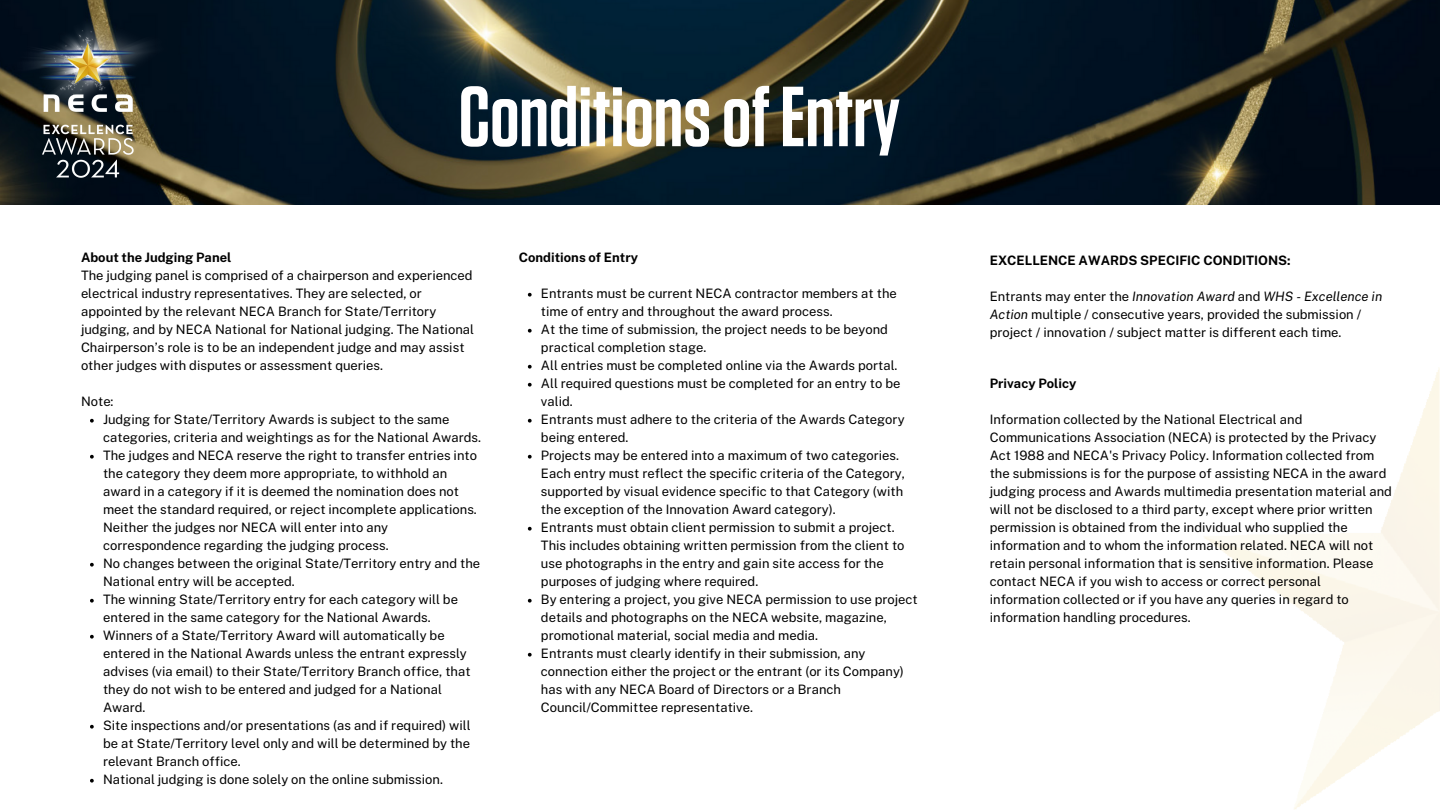
<style>
.page{position:relative;width:1440px;height:810px;background:#fff}
.page>*{position:absolute;margin:0;border:0;box-sizing:border-box;transform-origin:0 0}
.t1{font:600 85px "Tungsten";color:#fff}
.t2{font:13px/18px "Public Sans";color:#000}
.t3{font:700 13px "Public Sans";color:#000}
.s1{font-style:italic}
</style>
<div class="page">
<img style="left:0;top:0;width:1440px;height:205px">
<svg style="left:528px;top:293px;width:4px;height:4px"></svg>
<svg style="left:528px;top:329px;width:4px;height:4px"></svg>
<svg style="left:528px;top:365px;width:4px;height:4px"></svg>
<svg style="left:528px;top:383px;width:4px;height:4px"></svg>
<svg style="left:528px;top:419px;width:4px;height:4px"></svg>
<svg style="left:528px;top:455px;width:4px;height:4px"></svg>
<svg style="left:528px;top:527px;width:4px;height:4px"></svg>
<svg style="left:528px;top:599px;width:4px;height:4px"></svg>
<svg style="left:528px;top:653px;width:4px;height:4px"></svg>
<svg style="left:90px;top:419px;width:4px;height:4px"></svg>
<svg style="left:90px;top:455px;width:4px;height:4px"></svg>
<svg style="left:90px;top:563px;width:4px;height:4px"></svg>
<svg style="left:90px;top:599px;width:4px;height:4px"></svg>
<svg style="left:90px;top:635px;width:4px;height:4px"></svg>
<svg style="left:90px;top:725px;width:4px;height:4px"></svg>
<svg style="left:90px;top:779px;width:4px;height:4px"></svg>
<img style="left:8px;top:12px;width:160px;height:180px">
<h1 class="t1" style="left:459px;top:78px;width:443px">ConditionsofEntry</h1>
<p class="t3" style="left:81px;top:250px;width:152px">About the Judging Panel</p>
<p class="t2" style="left:81px;top:266px;width:395px">The judging panel is comprised of a chairperson and experienced electrical industry representatives. They are selected, or appointed by the relevant NECA Branch for State/Territory judging, and by NECA National for National judging. The National Chairperson’s role is to be an independent judge and may assist other judges with disputes or assessment queries.</p>
<p class="t2" style="left:103px;top:392px;width:380px;text-indent:-22px">Note:<br>Judging for State/Territory Awards is subject to the same categories, criteria and weightings as for the National Awards.<br>The judges and NECA reserve the right to transfer entries into the category they deem more appropriate, to withhold an award in a category if it is deemed the nomination does not meet the standard required, or reject incomplete applications.<br>Neither the judges nor NECA will enter into any correspondence regarding the judging process.<br>No changes between the original State/Territory entry and the National entry will be accepted.<br>The winning State/Territory entry for each category will be entered in the same category for the National Awards.<br>Winners of a State/Territory Award will automatically be entered in the National Awards unless the entrant expressly advises (via email) to their State/Territory Branch office, that they do not wish to be entered and judged for a National Award.<br>Site inspections and/or presentations (as and if required) will be at State/Territory level only and will be determined by the relevant Branch office.<br>National judging is done solely on the online submission.</p>
<p class="t3" style="left:519px;top:250px;width:121px">Conditions of Entry</p>
<p class="t2" style="left:541px;top:284px;width:378px">Entrants must be current NECA contractor members at the time of entry and throughout the award process.<br>At the time of submission, the project needs to be beyond practical completion stage.<br>All entries must be completed online via the Awards portal.<br>All required questions must be completed for an entry to be valid.<br>Entrants must adhere to the criteria of the Awards Category being entered.<br>Projects may be entered into a maximum of two categories.<br>Each entry must reflect the specific criteria of the Category, supported by visual evidence specific to that Category (with the exception of the Innovation Award category).<br>Entrants must obtain client permission to submit a project.<br>This includes obtaining written permission from the client to use photographs in the entry and gain site access for the purposes of judging where required.<br>By entering a project, you give NECA permission to use project details and photographs on the NECA website, magazine, promotional material, social media and media.<br>Entrants must clearly identify in their submission, any connection either the project or the entrant (or its Company) has with any NECA Board of Directors or a Branch Council/Committee representative.</p>
<p class="t3" style="left:990px;top:252px;width:302px">EXCELLENCE AWARDS SPECIFIC CONDITIONS:</p>
<p class="t2" style="left:990px;top:287px;width:394px">Entrants may enter the <span class="s1">Innovation Award</span> and <span class="s1">WHS - Excellence in<br>Action</span> multiple / consecutive years, provided the submission / project / innovation / subject matter is different each time.</p>
<p class="t3" style="left:990px;top:375px;width:88px">Privacy Policy</p>
<p class="t2" style="left:990px;top:410px;width:404px">Information collected by the National Electrical and Communications Association (NECA) is protected by the Privacy Act 1988 and NECA's Privacy Policy. Information collected from the submissions is for the purpose of assisting NECA in the award judging process and Awards multimedia presentation material and will not be disclosed to a third party, except where prior written permission is obtained from the individual who supplied the information and to whom the information related. NECA will not retain personal information that is sensitive information. Please contact NECA if you wish to access or correct personal information collected or if you have any queries in regard to information handling procedures.</p>
</div>
